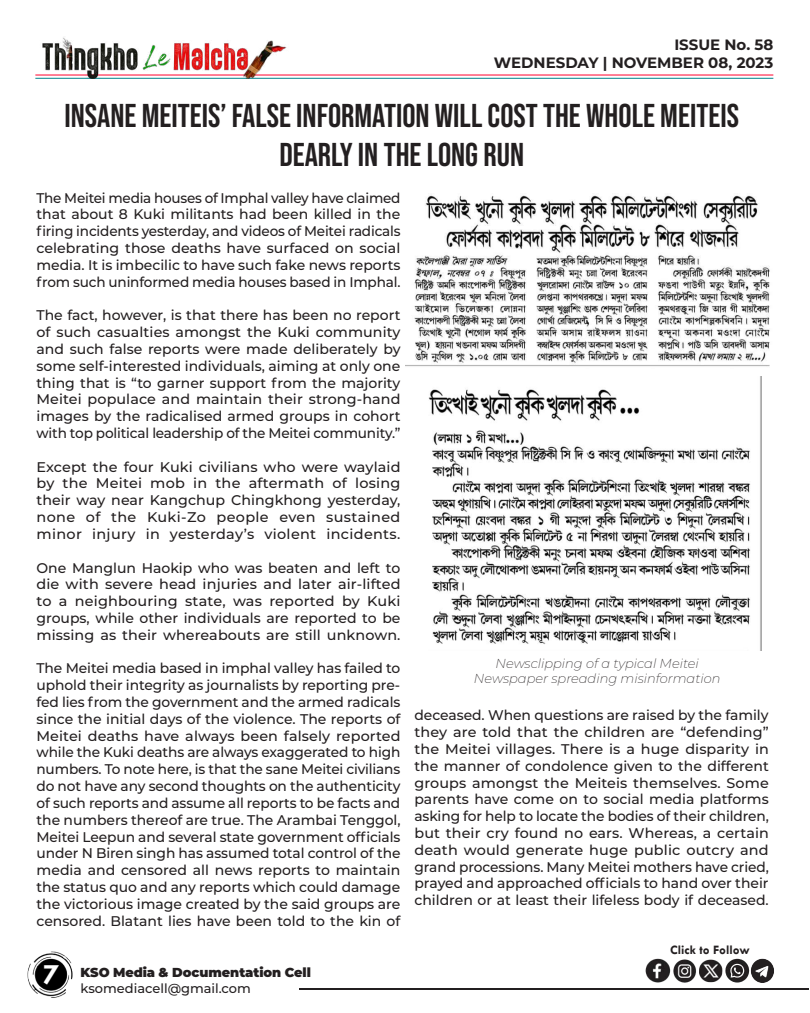
<style>
.page{position:relative;width:810px;height:1013px;background:#fff}
.page>*{position:absolute;margin:0;border:0;box-sizing:border-box;transform-origin:0 0}
.t1{font:33px/39.6px "Bebas Neue";color:#231f20;text-align:center}
.t2{font:700 30px "Tw Cen";color:#fff}
.t3{font:700 15px/18px "Montserrat";color:#231f20;text-align:right}
.t4{font:500 14px/16.8px "Montserrat";color:#231f20;text-align:justify}
.t5{font:italic 200 13px/15.6px "Montserrat";color:#231f20;text-align:center}
.t6{font:900 13px "Montserrat";letter-spacing:-.005em;color:#231f20}
.t7{font:500 13px "Montserrat";color:#231f20}
.t8{font:700 13px "Tw Cen";color:#231f20}
</style>
<div class="page">
<hr style="left:299px;top:988px;width:509px;height:1px;background:#231f20">
<img style="left:27px;top:951px;width:46px;height:47px">
<hr style="left:35px;top:74px;width:738px;height:1px;background:#ff002d">
<hr style="left:35px;top:78px;width:738px;height:1px;background:#00848b">
<img style="left:35px;top:37px;width:254px;height:42px">
<img style="left:645px;top:958px;width:129px;height:25px">
<img style="left:406px;top:195px;width:364px;height:172px">
<img style="left:429px;top:376px;width:332px;height:274px">
<p class="t3" style="left:494px;top:35px;width:281px">ISSUE No. 58<br>WEDNESDAY | NOVEMBER 08, 2023</p>
<h1 class="t1" style="left:65px;top:95px;width:676px">INSANE MEITEIS’ FALSE INFORMATION WILL COST THE WHOLE MEITEIS<br>DEARLY IN THE LONG RUN</h1>
<p class="t4" style="left:36px;top:189px;width:366px">The Meitei media houses of Imphal valley have claimed that about 8 Kuki militants had been killed in the firing incidents yesterday, and videos of Meitei radicals celebrating those deaths have surfaced on social media. It is imbecilic to have such fake news reports from such uninformed media houses based in Imphal.</p>
<p class="t4" style="left:36px;top:306px;width:366px">The fact, however, is that there has been no report of such casualties amongst the Kuki community and such false reports were made deliberately by some self-interested individuals, aiming at only one thing that is “to garner support from the majority Meitei populace and maintain their strong-hand images by the radicalised armed groups in cohort with top political leadership of the Meitei community.”</p>
<p class="t4" style="left:36px;top:457px;width:366px">Except the four Kuki civilians who were waylaid by the Meitei mob in the aftermath of losing their way near Kangchup Chingkhong yesterday, none of the Kuki-Zo people even sustained minor injury in yesterday’s violent incidents.</p>
<p class="t4" style="left:36px;top:558px;width:366px">One Manglun Haokip who was beaten and left to die with severe head injuries and later air-lifted to a neighbouring state, was reported by Kuki groups, while other individuals are reported to be missing as their whereabouts are still unknown.</p>
<p class="t4" style="left:36px;top:659px;width:366px">The Meitei media based in imphal valley has failed to uphold their integrity as journalists by reporting pre&shy;fed lies from the government and the armed radicals since the initial days of the violence. The reports of Meitei deaths have always been falsely reported while the Kuki deaths are always exaggerated to high numbers. To note here, is that the sane Meitei civilians do not have any second thoughts on the authenticity of such reports and assume all reports to be facts and the numbers thereof are true. The Arambai Tenggol, Meitei Leepun and several state government officials under N Biren singh has assumed total control of the media and censored all news reports to maintain the status quo and any reports which could damage the victorious image created by the said groups are censored. Blatant lies have been told to the kin of</p>
<p class="t5" style="left:474px;top:654px;width:248px">Newsclipping of a typical Meitei<br>Newspaper spreading misinformation</p>
<p class="t4" style="left:414px;top:706px;width:356px">deceased. When questions are raised by the family they are told that the children are “defending” the Meitei villages. There is a huge disparity in the manner of condolence given to the different groups amongst the Meiteis themselves. Some parents have come on to social media platforms asking for help to locate the bodies of their children, but their cry found no ears. Whereas, a certain death would generate huge public outcry and grand processions. Many Meitei mothers have cried, prayed and approached officials to hand over their children or at least their lifeless body if deceased.</p>
<h2 class="t2" style="left:43px;top:956px;width:17px">7</h2>
<p class="t6" style="left:81px;top:962px;width:232px">KSO Media &amp; Documentation Cell</p>
<p class="t7" style="left:81px;top:978px;width:172px">ksomediacell@gmail.com</p>
<p class="t8" style="left:670px;top:942px;width:81px">Click to Follow</p>
</div>
